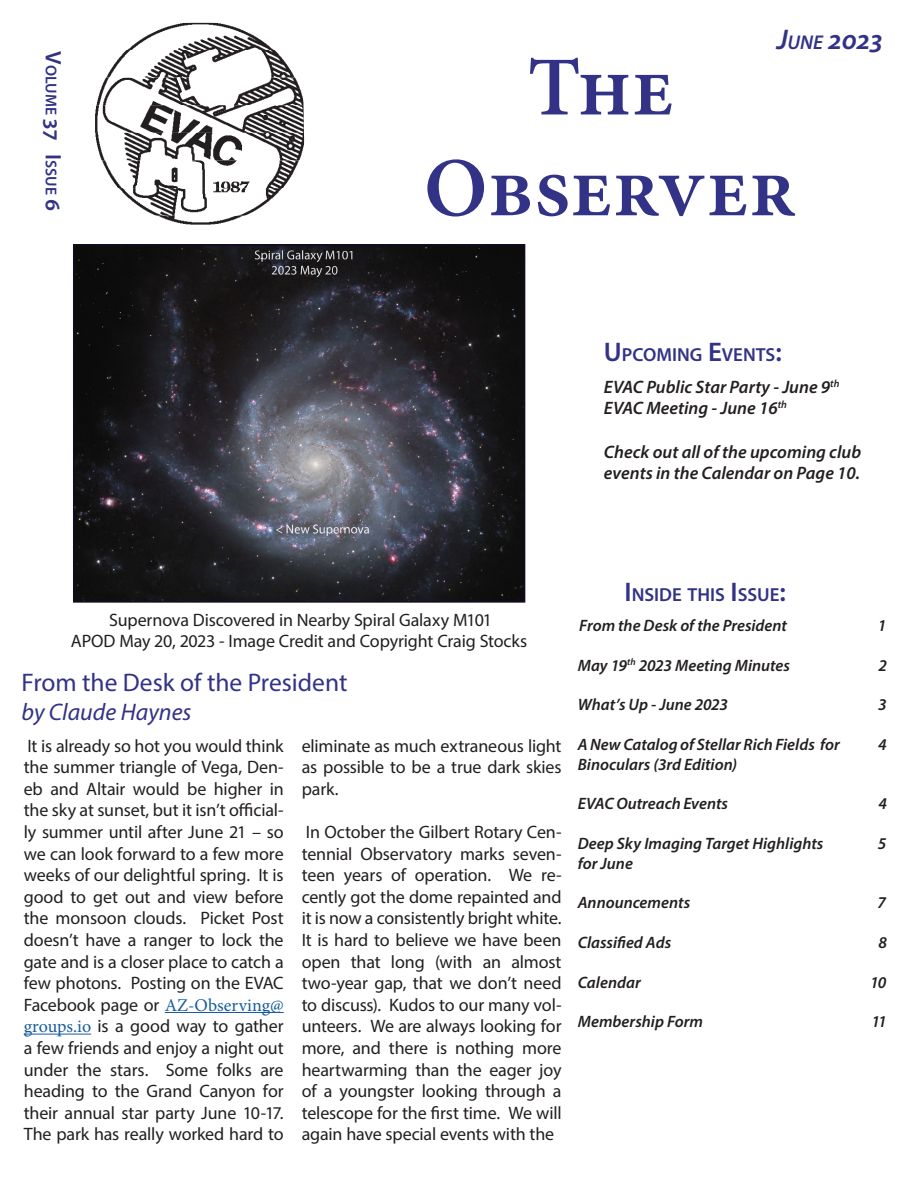
<style>
.page{position:relative;width:918px;height:1188px;background:#fff}
.page>*{position:absolute;margin:0;border:0;box-sizing:border-box;transform-origin:0 0}
.t1{font:600 84px "Minion Pro";color:#323287}
.t2{font:italic 600 28.5px "Myriad Pro";color:#323287}
.t3{font:25.5px "Myriad Pro";color:#323287}
.t4{font:italic 24px "Myriad Pro";color:#323287}
.t5{font:600 18.9px "Myriad Pro";color:#323287}
.t6{font:18px/21.6px "Myriad Pro";letter-spacing:-.01em;color:#231f20;text-align:justify}
.t7{font:italic 600 18px "Myriad Pro";color:#231f20}
.t8{font:italic 600 16.5px "Myriad Pro";color:#231f20}
.t9{font:600 15.75px "Myriad Pro";color:#323287}
.s1{font-size:22.5px}
.s2{font-size:19.95px}
.s3{font-size:27px}
.s4{font-family:"Minion Pro";color:#175d9e}
</style>
<div class="page">
<img style="left:95px;top:23px;width:210px;height:202px">
<hr style="left:165px;top:1012px;width:119px;height:1px;background:#175d9e">
<hr style="left:24px;top:1034px;width:67px;height:1px;background:#175d9e">
<img style="left:76px;top:247px;width:446px;height:353px">
<div style="left:73px;top:244px;width:452px;height:359px;border:2px solid #140a25"></div>
<p class="t9" style="left:61px;top:51px;width:162px;rotate:90deg"><span class="s1">V</span>OLUME <span class="s1">37 I</span> SSUE <span class="s1">6</span></p>
<p class="t1" style="left:528px;top:30px;width:148px">The</p>
<p class="t2" style="left:777px;top:22px;width:108px">J<span class="s2">UNE</span> 2023</p>
<p class="t1" style="left:424px;top:130px;width:374px">Observer</p>
<p class="t5" style="left:604px;top:343px;width:179px"><span class="s3">U</span>PCOMING <span class="s3">E</span>VENTS<span class="s3">:</span></p>
<p class="t7" style="left:604px;top:375px;width:237px">EVAC Public Star Party - June 9<sup>th</sup></p>
<p class="t7" style="left:604px;top:397px;width:185px">EVAC Meeting - June 16<sup>th</sup></p>
<p class="t7" style="left:604px;top:440px;width:259px">Check out all of the upcoming club</p>
<p class="t7" style="left:604px;top:462px;width:258px">events in the Calendar on Page 10.</p>
<p class="t5" style="left:625px;top:582px;width:163px"><span class="s3">I</span> NSIDE THIS <span class="s3">I</span>SSUE<span class="s3">:</span></p>
<p class="t6" style="left:109px;top:608px;width:385px">Supernova Discovered in Nearby Spiral Galaxy M101</p>
<p class="t6" style="left:71px;top:630px;width:458px">APOD May 20, 2023 - Image Credit and Copyright Craig Stocks</p>
<p class="t3" style="left:22px;top:667px;width:327px">From the Desk of the President</p>
<p class="t4" style="left:22px;top:697px;width:171px">by Claude Haynes</p>
<p class="t6" style="left:24px;top:734px;width:261px">It is already so hot you would think the summer triangle of Vega, Den&shy;eb and Altair would be higher in the sky at sunset, but it isn’t official&shy;ly summer until after June 21 – so we can look forward to a few more weeks of our delightful spring. It is good to get out and view before the monsoon clouds. Picket Post doesn’t have a ranger to lock the gate and is a closer place to catch a few photons. Posting on the EVAC Facebook page or <span class="s4">AZ-Observing@ groups.io</span> is a good way to gather a few friends and enjoy a night out under the stars. Some folks are heading to the Grand Canyon for their annual star party June 10-17.<br>The park has really worked hard to</p>
<p class="t6" style="left:302px;top:734px;width:261px">eliminate as much extraneous light as possible to be a true dark skies park.</p>
<p class="t6" style="left:302px;top:821px;width:261px">In October the Gilbert Rotary Cen&shy;tennial Observatory marks seven&shy;teen years of operation. We re&shy;cently got the dome repainted and it is now a consistently bright white.<br>It is hard to believe we have been open that long (with an almost two-year gap, that we don’t need to discuss). Kudos to our many vol&shy;unteers. We are always looking for more, and there is nothing more heartwarming than the eager joy of a youngster looking through a telescope for the first time. We will again have special events with the</p>
<p class="t8" style="left:579px;top:615px;width:209px">From the Desk of the President</p>
<p class="t8" style="left:878px;top:615px;width:10px">1</p>
<p class="t8" style="left:578px;top:655px;width:214px">May 19<sup>th</sup> 2023 Meeting Minutes</p>
<p class="t8" style="left:878px;top:655px;width:10px">2</p>
<p class="t8" style="left:578px;top:694px;width:152px">What’s Up - June 2023</p>
<p class="t8" style="left:878px;top:694px;width:10px">3</p>
<p class="t8" style="left:578px;top:734px;width:264px">A New Catalog of Stellar Rich Fields for</p>
<p class="t8" style="left:878px;top:734px;width:10px">4</p>
<p class="t8" style="left:578px;top:754px;width:161px">Binoculars (3rd Edition)</p>
<p class="t8" style="left:578px;top:793px;width:152px">EVAC Outreach Events</p>
<p class="t8" style="left:878px;top:793px;width:10px">4</p>
<p class="t8" style="left:578px;top:833px;width:247px">Deep Sky Imaging Target Highlights</p>
<p class="t8" style="left:878px;top:833px;width:10px">5</p>
<p class="t8" style="left:578px;top:853px;width:57px">for June</p>
<p class="t8" style="left:578px;top:892px;width:114px">Announcements</p>
<p class="t8" style="left:877px;top:892px;width:10px">7</p>
<p class="t8" style="left:578px;top:932px;width:95px">Classified Ads</p>
<p class="t8" style="left:878px;top:932px;width:10px">8</p>
<p class="t8" style="left:578px;top:972px;width:64px">Calendar</p>
<p class="t8" style="left:870px;top:972px;width:18px">10</p>
<p class="t8" style="left:578px;top:1011px;width:127px">Membership Form</p>
<p class="t8" style="left:871px;top:1011px;width:17px">11</p>
</div>
